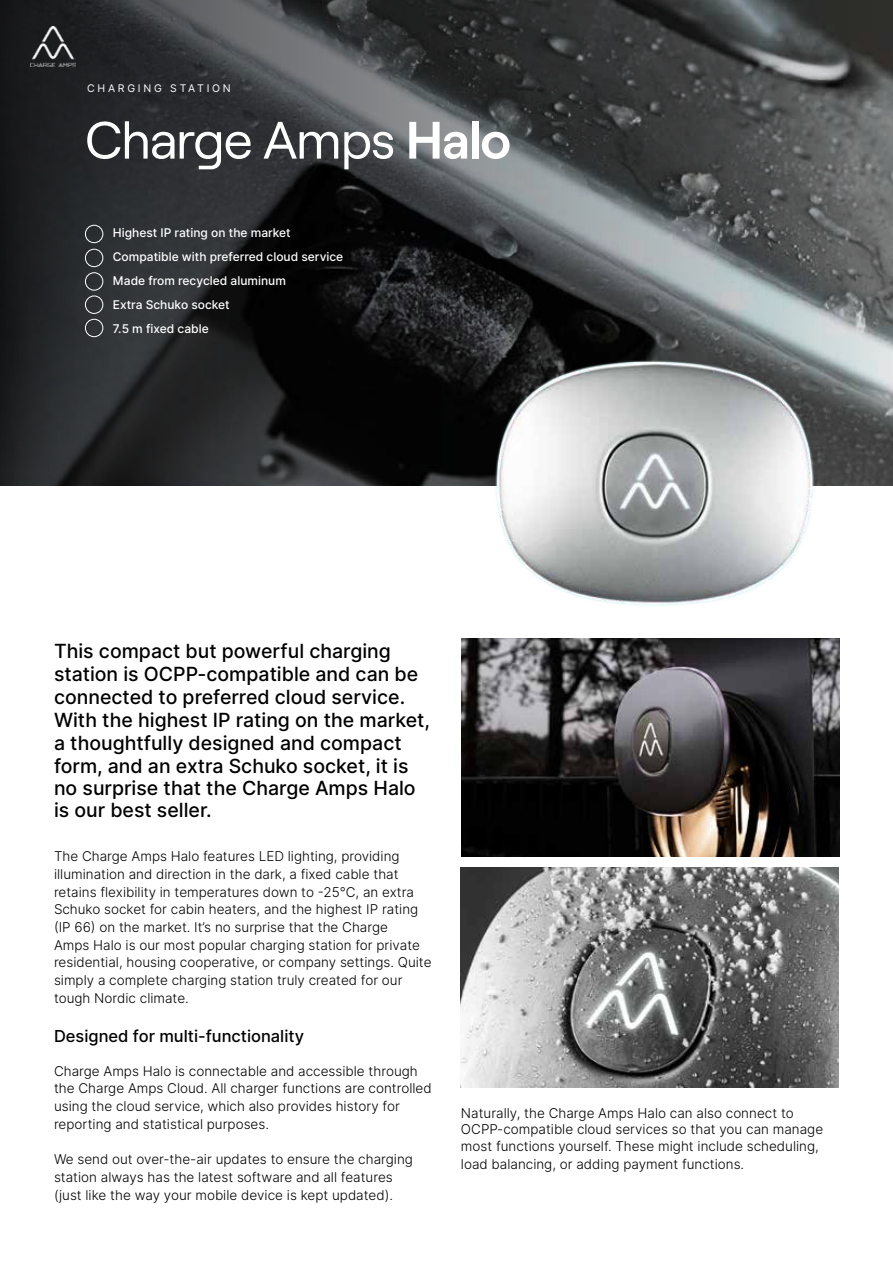
<style>
.page{position:relative;width:893px;height:1263px;background:#fff}
.page>*{position:absolute;margin:0;border:0;box-sizing:border-box;transform-origin:0 0}
.t1{font:52.5px "Roobert";letter-spacing:-.02em;color:#fff}
.t2{font:500 19.5px/22.6px "Inter";color:#000}
.t3{font:500 16.5px "Inter";color:#000}
.t4{font:13.5px/17.7px "Inter Light BETA";color:#000}
.t5{font:500 12px/24px "Inter";color:#fff}
.t6{font:10.5px "Inter";letter-spacing:.26em;color:#fff}
.s1{font-weight:600}
</style>
<div class="page">
<svg style="left:0;top:0;width:893px;height:486px;background:#393b3d"></svg>
<img style="left:487px;top:348px;width:333px;height:258px">
<img style="left:461px;top:639px;width:378px;height:218px">
<div style="left:85px;top:249px;width:18px;height:18px;border:1px solid #fff;border-radius:50%"></div>
<div style="left:85px;top:225px;width:18px;height:18px;border:1px solid #fff;border-radius:50%"></div>
<div style="left:85px;top:272px;width:18px;height:19px;border:1px solid #fff;border-radius:50%"></div>
<div style="left:85px;top:296px;width:18px;height:18px;border:1px solid #fff;border-radius:50%"></div>
<div style="left:85px;top:319px;width:18px;height:18px;border:1px solid #fff;border-radius:50%"></div>
<img style="left:30px;top:27px;width:45px;height:39px">
<img style="left:461px;top:867px;width:378px;height:220px">
<p class="t6" style="left:87px;top:82px;width:145px">CHARGING STATION</p>
<h1 class="t1" style="left:85px;top:117px;width:427px">Charge Amps <span class="s1">Halo</span></h1>
<p class="t5" style="left:113px;top:220px;width:232px">Highest IP rating on the market<br>Compatible with preferred cloud service<br>Made from recycled aluminum<br>Extra Schuko socket<br>7.5 m fixed cable</p>
<p class="t2" style="left:54px;top:639px;width:378px">This compact but powerful charging station is OCPP-compatible and can be connected to preferred cloud service.<br>With the highest IP rating on the market, a thoughtfully designed and compact form, and an extra Schuko socket, it is no surprise that the Charge Amps Halo is our best seller.</p>
<p class="t4" style="left:54px;top:847px;width:379px">The Charge Amps Halo features LED lighting, providing illumination and direction in the dark, a fixed cable that retains flexibility in temperatures down to -25°C, an extra Schuko socket for cabin heaters, and the highest IP rating (IP 66) on the market. It’s no surprise that the Charge<br>Amps Halo is our most popular charging station for private residential, housing cooperative, or company settings. Quite simply a complete charging station truly created for our tough Nordic climate.</p>
<p class="t3" style="left:54px;top:1026px;width:252px">Designed for multi-functionality</p>
<p class="t4" style="left:54px;top:1062px;width:379px">Charge Amps Halo is connectable and accessible through the Charge Amps Cloud. All charger functions are controlled using the cloud service, which also provides history for reporting and statistical purposes.</p>
<p class="t4" style="left:54px;top:1150px;width:360px">We send out over-the-air updates to ensure the charging station always has the latest software and all features (just like the way your mobile device is kept updated).</p>
<p class="t4" style="left:461px;top:1104px;width:364px;line-height:16.5px">Naturally, the Charge Amps Halo can also connect to<br>OCPP-compatible cloud services so that you can manage most functions yourself. These might include scheduling,</p>
<p class="t4" style="left:461px;top:1155px;width:285px">load balancing, or adding payment functions.</p>
</div>
